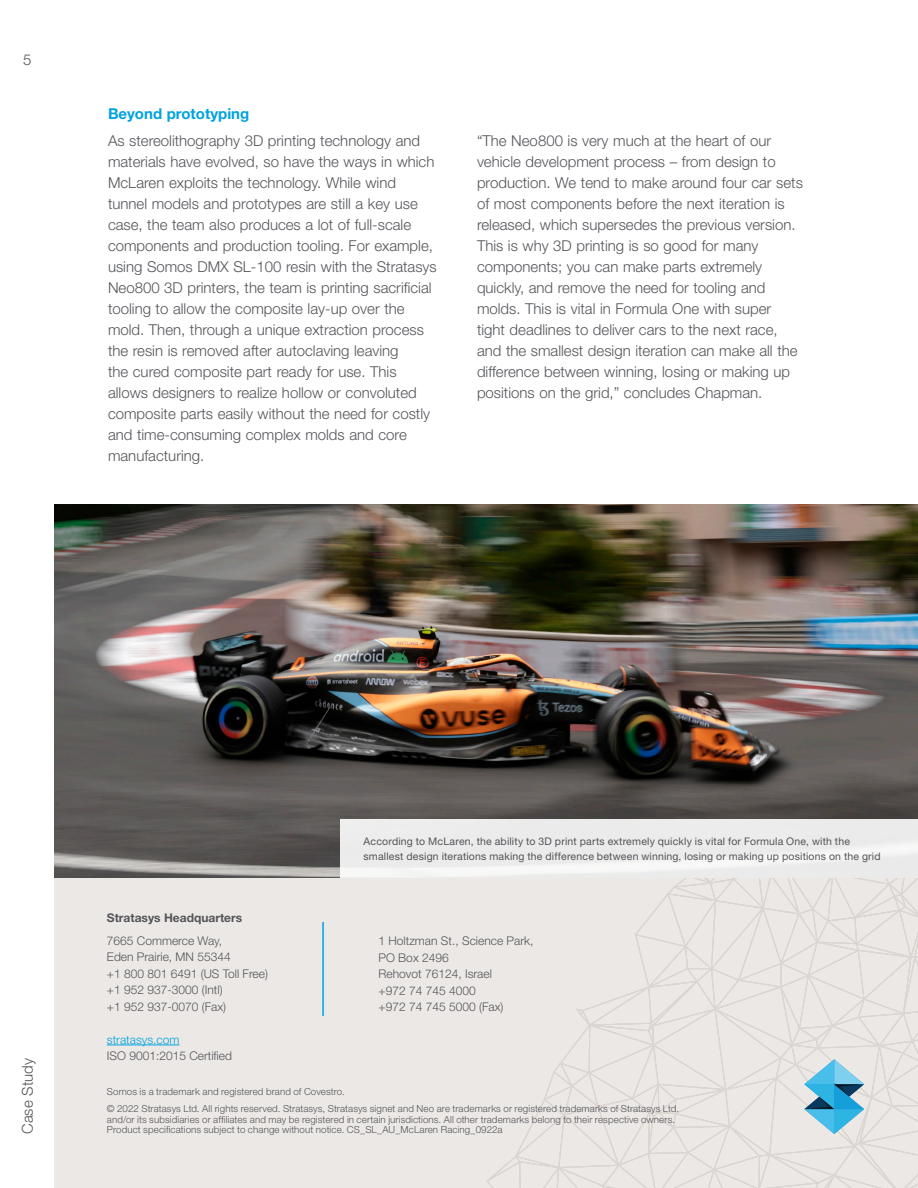
<style>
.page{position:relative;width:918px;height:1188px;background:#fff}
.page>*{position:absolute;margin:0;border:0;box-sizing:border-box;transform-origin:0 0}
.t1{font:300 15px/21px "Helvetica Neue LT Std";color:#54555a}
.t2{font:700 15px "Helvetica Neue LT Std";color:#00a2df}
.t3{font:300 12px/16.5px "Helvetica Neue LT Std";color:#54555a}
.t4{font:700 12px "Helvetica Neue LT Std";color:#54555a}
.t5{font:300 12px "Helvetica Neue LT Std";color:#00a2df}
.t6{font:10.5px/15px "Helvetica Neue LT Std";letter-spacing:.02em;color:#54555a}
.t7{font:300 9.75px/10.5px "Helvetica Neue LT Std";letter-spacing:.01em;color:#54555a}
</style>
<div class="page">
<div style="left:54px;top:878px;width:864px;height:310px;background:#ece8e5"></div>
<hr style="left:322px;top:922px;width:2px;height:94px;background:#00a2df">
<svg style="left:486px;top:878px;width:432px;height:310px"></svg>
<hr style="left:107px;top:1045px;width:72px;height:1px;background:#00a2df">
<img style="left:54px;top:504px;width:864px;height:374px">
<div style="left:340px;top:820px;width:578px;height:58px;background:#ecebeb"></div>
<p class="t1" style="left:23px;top:49px;width:10px">5</p>
<p class="t2" style="left:108px;top:104px;width:143px">Beyond prototyping</p>
<p class="t1" style="left:108px;top:130px;width:330px">As stereolithography 3D printing technology and materials have evolved, so have the ways in which McLaren exploits the technology. While wind tunnel models and prototypes are still a key use case, the team also produces a lot of full-scale components and production tooling. For example, using Somos DMX SL-100 resin with the Stratasys Neo800 3D printers, the team is printing sacrificial tooling to allow the composite lay-up over the mold. Then, through a unique extraction process the resin is removed after autoclaving leaving<br>the cured composite part ready for use. This allows designers to realize hollow or convoluted composite parts easily without the need for costly and time-consuming complex molds and core manufacturing.</p>
<p class="t1" style="left:477px;top:130px;width:327px">“The Neo800 is very much at the heart of our vehicle development process – from design to production. We tend to make around four car sets of most components before the next iteration is released, which supersedes the previous version.<br>This is why 3D printing is so good for many components; you can make parts extremely quickly, and remove the need for tooling and molds. This is vital in Formula One with super tight deadlines to deliver cars to the next race, and the smallest design iteration can make all the difference between winning, losing or making up positions on the grid,” concludes Chapman.</p>
<p class="t1" style="left:17px;top:1134px;width:77px;rotate:-90deg">Case Study</p>
<p class="t6" style="left:364px;top:834px;width:519px">According to McLaren, the ability to 3D print parts extremely quickly is vital for Formula One, with the smallest design iterations making the difference between winning, losing or making up positions on the grid</p>
<p class="t4" style="left:107px;top:911px;width:137px">Stratasys Headquarters</p>
<p class="t3" style="left:107px;top:932px;width:163px">7665 Commerce Way,<br>Eden Prairie, MN 55344<br>+1 800 801 6491 (US Toll Free) +1 952 937-3000 (Intl)<br>+1 952 937-0070 (Fax)</p>
<p class="t5" style="left:107px;top:1032px;width:74px">stratasys.com</p>
<p class="t3" style="left:107px;top:1047px;width:127px">ISO 9001:2015 Certified</p>
<p class="t7" style="left:107px;top:1086px;width:239px">Somos is a trademark and registered brand of Covestro.</p>
<p class="t3" style="left:379px;top:933px;width:156px">1 Holtzman St., Science Park,<br>PO Box 2496<br>Rehovot 76124, Israel<br>+972 74 745 4000<br>+972 74 745 5000 (Fax)</p>
<p class="t7" style="left:107px;top:1104px;width:574px">© 2022 Stratasys Ltd. All rights reserved. Stratasys, Stratasys signet and Neo are trademarks or registered trademarks of Stratasys Ltd. and/or its subsidiaries or affiliates and may be registered in certain jurisdictions. All other trademarks belong to their respective owners.<br>Product specifications subject to change without notice. CS_SL_AU_McLaren Racing_0922a</p>
</div>
